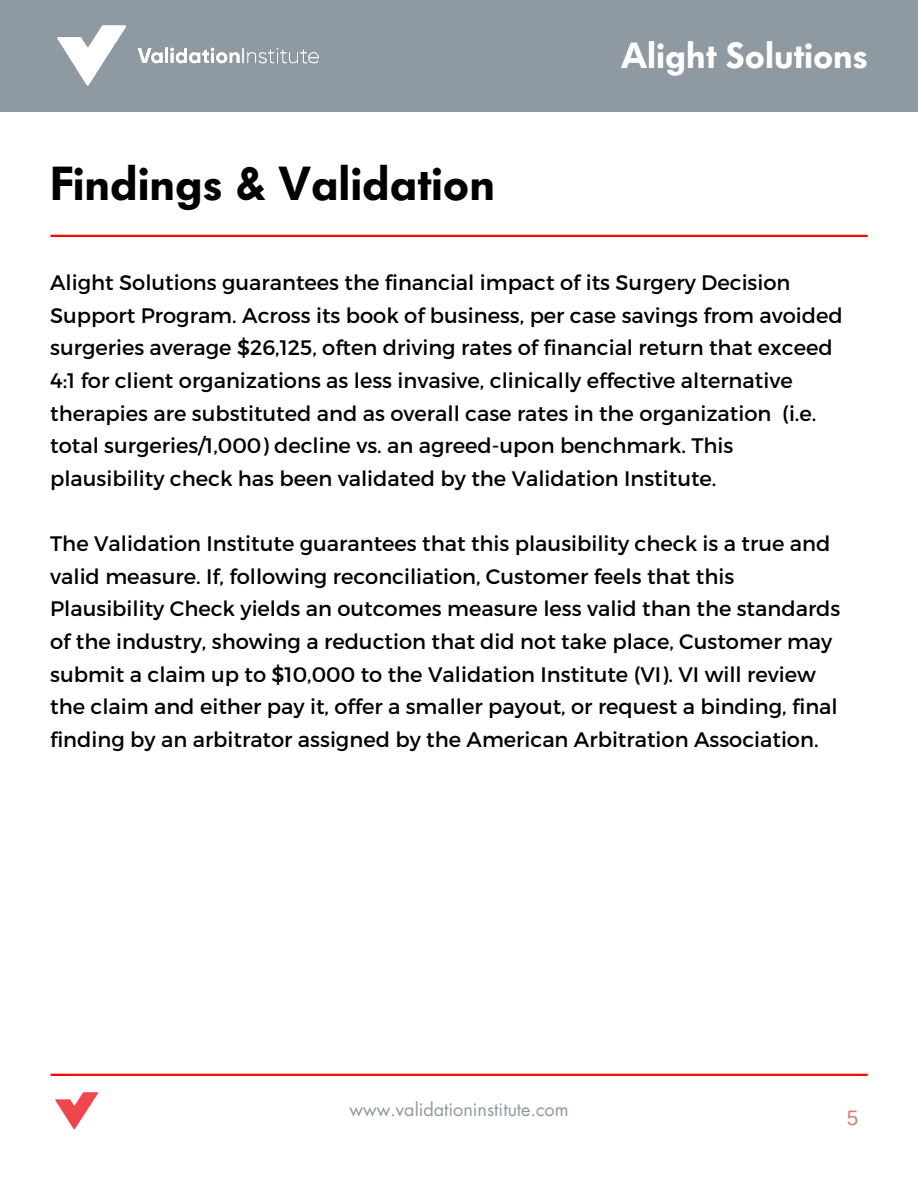
<style>
.page{position:relative;width:918px;height:1188px;background:#fff}
.page>*{position:absolute;margin:0;border:0;box-sizing:border-box;transform-origin:0 0}
.t1{font:600 47.25px "Futura BQ";color:#000}
.t2{font:600 36px "Futura BQ";color:#fff}
.t3{font:21px/32.7px "Montserrat";color:#000}
.t4{font:21px "Arimo";color:#d97f76}
.t5{font:18px "Futura LT";color:#8e99a2}
</style>
<div class="page">
<div style="left:0;top:0;width:918px;height:111px;background:#8e99a2"></div>
<img style="left:57px;top:25px;width:262px;height:61px">
<hr style="left:51px;top:1074px;width:816px;height:2px;background:#f00">
<img style="left:55px;top:1092px;width:44px;height:38px">
<hr style="left:51px;top:235px;width:816px;height:2px;background:#f00">
<p class="t1" style="left:50px;top:156px;width:446px">Findings &amp; Validation</p>
<p class="t2" style="left:621px;top:35px;width:248px">Alight Solutions</p>
<p class="t3" style="left:50px;top:265px;width:794px">Alight Solutions guarantees the financial impact of its Surgery Decision Support Program. Across its book of business, per case savings from avoided surgeries average $26,125, often driving rates of financial return that exceed 4:1 for client organizations as less invasive, clinically effective alternative therapies are substituted and as overall case rates in the organization (i.e. total surgeries/1,000) decline vs. an agreed-upon benchmark. This plausibility check has been validated by the Validation Institute.</p>
<p class="t3" style="left:50px;top:526px;width:792px">The Validation Institute guarantees that this plausibility check is a true and valid measure. If, following reconciliation, Customer feels that this Plausibility Check yields an outcomes measure less valid than the standards of the industry, showing a reduction that did not take place, Customer may submit a claim up to $10,000 to the Validation Institute (VI). VI will review the claim and either pay it, offer a smaller payout, or request a binding, final finding by an arbitrator assigned by the American Arbitration Association.</p>
<p class="t5" style="left:349px;top:1098px;width:221px">www.validationinstitute.com</p>
<p class="t4" style="left:847px;top:1106px;width:13px">5</p>
</div>
